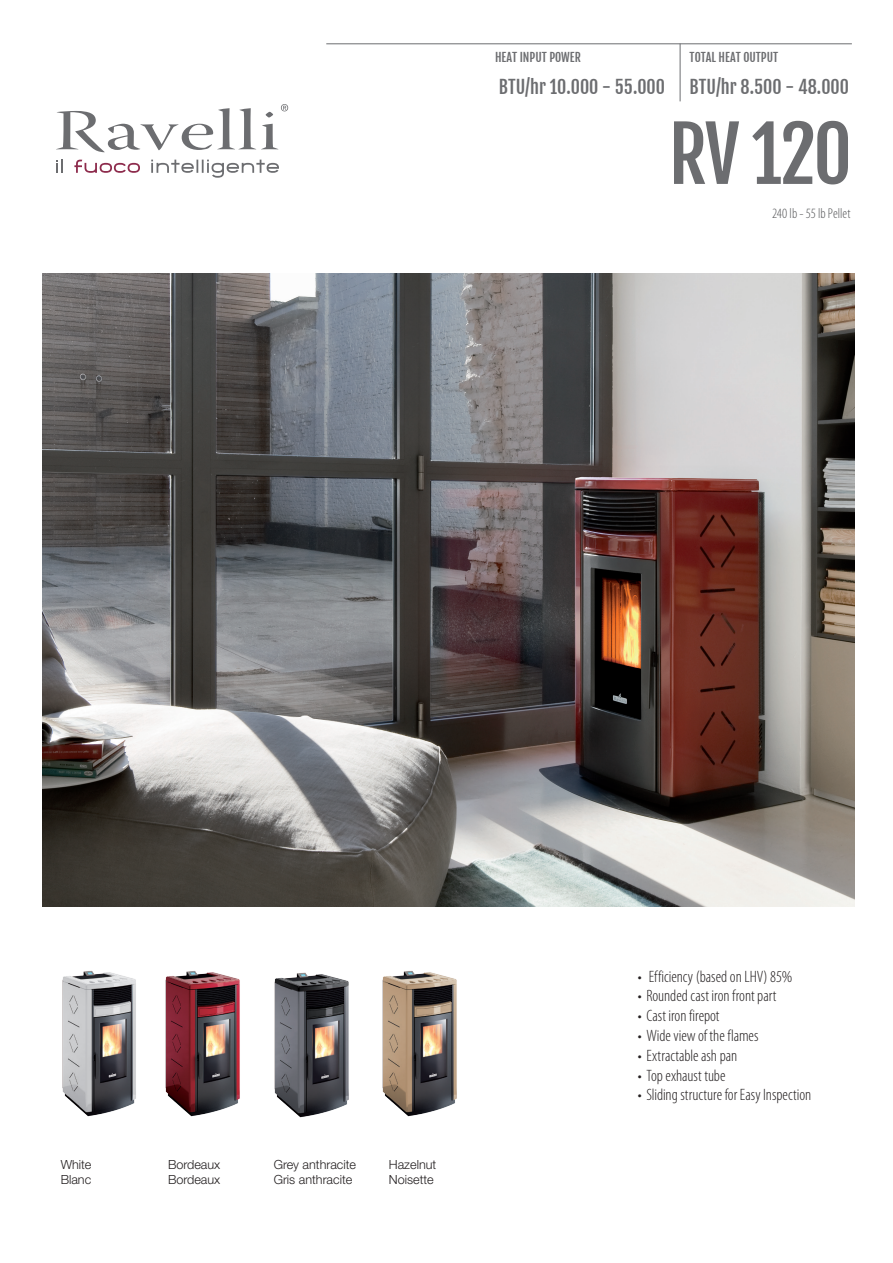
<style>
.page{position:relative;width:893px;height:1263px;background:#fff}
.page>*{position:absolute;margin:0;border:0;box-sizing:border-box;transform-origin:0 0}
.t1{font:75px "Fjalla One";color:#6c6d70}
.t2{font:18px "Fjalla One";color:#6c6d70}
.t3{font:300 condensed 16.5px "Myriad Pro";color:#231f20}
.PESI_KG_PELLET{font:300 condensed 14.25px "Myriad Pro";color:#57585a}
.colore{font:300 12.6px "Helvetica Neue LT Std";color:#231f20}
.t4{font:12px "Fjalla One";color:#6c6d70}
</style>
<div class="page">
<svg style="left:56px;top:104px;width:232px;height:48px"></svg>
<svg style="left:151px;top:160px;width:128px;height:18px"></svg>
<svg style="left:74px;top:160px;width:66px;height:13px"></svg>
<svg style="left:56px;top:160px;width:7px;height:13px"></svg>
<hr style="left:326px;top:44px;width:526px;height:1px;background:#6c6d70">
<hr style="left:680px;top:44px;width:1px;height:57px;background:#6c6d70">
<img style="left:43px;top:274px;width:812px;height:632px">
<img style="left:274px;top:972px;width:75px;height:146px">
<img style="left:382px;top:971px;width:75px;height:146px">
<img style="left:165px;top:971px;width:75px;height:146px">
<img style="left:62px;top:970px;width:74px;height:147px">
<p class="t4" style="left:495px;top:50px;width:87px">HEAT INPUT POWER</p>
<p class="t2" style="left:499px;top:76px;width:168px">BTU/hr 10.000 - 55.000</p>
<p class="t4" style="left:690px;top:50px;width:90px">TOTAL HEAT OUTPUT</p>
<p class="t2" style="left:690px;top:76px;width:161px">BTU/hr 8.500 - 48.000</p>
<p class="t1" style="left:669px;top:108px;width:185px">RV 120</p>
<p class="PESI_KG_PELLET" style="left:772px;top:205px;width:80px">240lb-55lbPellet</p>
<p class="colore" style="left:61px;top:1156px;width:32px">White</p>
<p class="colore" style="left:61px;top:1172px;width:32px">Blanc</p>
<p class="colore" style="left:168px;top:1156px;width:54px">Bordeaux</p>
<p class="colore" style="left:168px;top:1172px;width:54px">Bordeaux</p>
<p class="colore" style="left:274px;top:1156px;width:84px">Grey anthracite</p>
<p class="colore" style="left:274px;top:1172px;width:80px">Gris anthracite</p>
<p class="colore" style="left:389px;top:1156px;width:49px">Hazelnut</p>
<p class="colore" style="left:389px;top:1172px;width:46px">Noisette</p>
<p class="t3" style="left:638px;top:967px;width:156px">• Efficiency(basedonLHV)85%</p>
<p class="t3" style="left:638px;top:987px;width:140px">• Rounded cast iron front part</p>
<p class="t3" style="left:638px;top:1007px;width:83px">• Cast iron firepot</p>
<p class="t3" style="left:638px;top:1027px;width:122px">• Wide view of the flames</p>
<p class="t3" style="left:638px;top:1046px;width:101px">• Extractableashpan</p>
<p class="t3" style="left:638px;top:1066px;width:89px">• Topexhaust tube</p>
<p class="t3" style="left:638px;top:1086px;width:175px">• SlidingstructureforEasyInspection</p>
</div>
